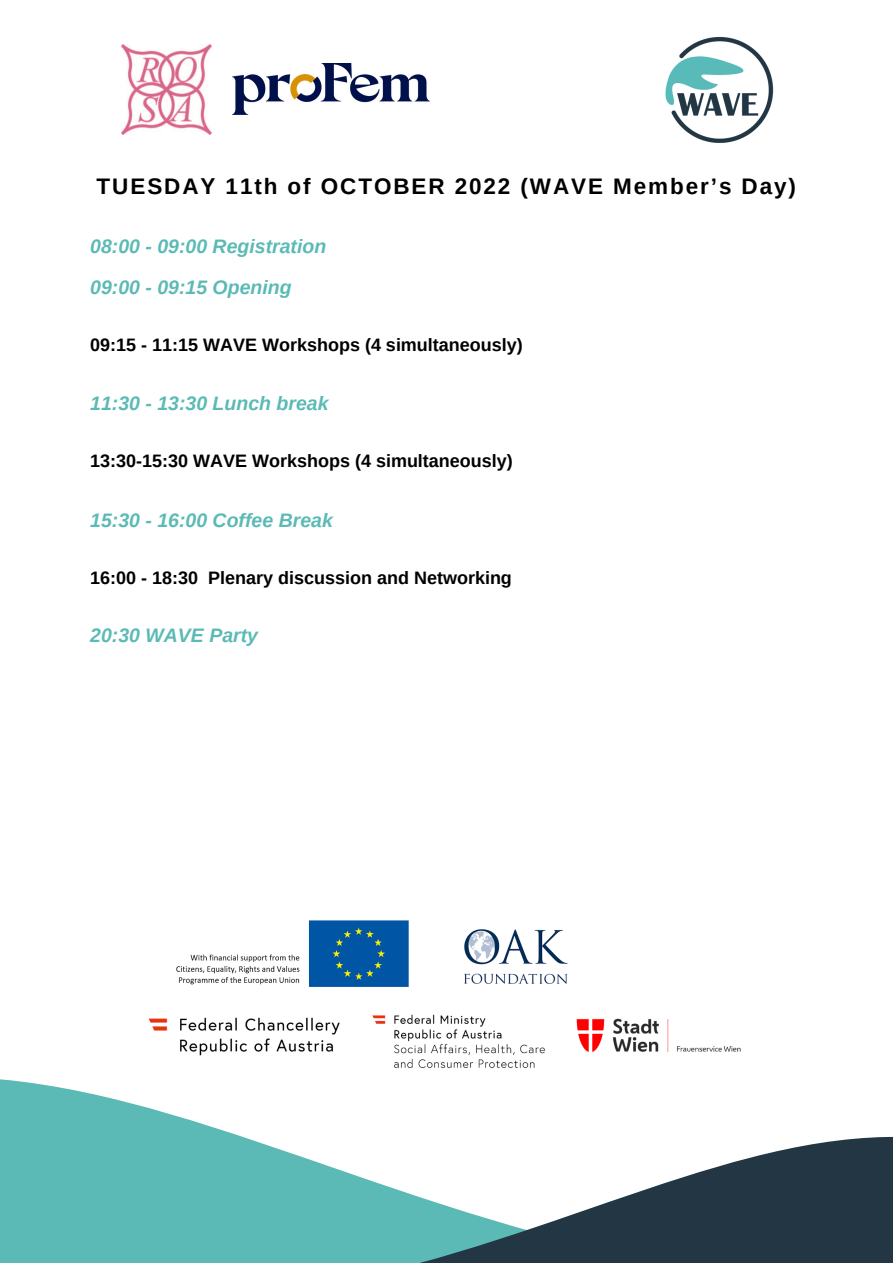
<style>
.page{position:relative;width:893px;height:1264px;background:#fff}
.page>*{position:absolute;margin:0;border:0;box-sizing:border-box;transform-origin:0 0}
.t1{font:700 22.5px "Arimo";letter-spacing:.085em;color:#000}
.t2{font:italic 700 19.5px/40.5px "Arimo";color:#5bbab5}
.t3{font:700 18px "Arimo";color:#000}
</style>
<div class="page">
<img style="left:148px;top:920px;width:593px;height:149px">
<svg style="left:0;top:1079px;width:240px;height:57px;fill:#5bbab5"></svg>
<svg style="left:0;top:1136px;width:892px;height:126px;fill:#5bbab5"></svg>
<img style="left:121px;top:45px;width:90px;height:89px">
<img style="left:232px;top:64px;width:197px;height:50px">
<img style="left:665px;top:36px;width:109px;height:107px">
<p class="t1" style="left:97px;top:173px;width:700px">TUESDAY 11th of OCTOBER 2022 (WAVE Member’s Day)</p>
<p class="t2" style="left:90px;top:226px;width:237px">08:00 - 09:00 Registration<br>09:00 - 09:15 Opening</p>
<p class="t3" style="left:90px;top:335px;width:434px">09:15 - 11:15 WAVE Workshops (4 simultaneously)</p>
<p class="t2" style="left:90px;top:382px;width:240px">11:30 - 13:30 Lunch break</p>
<p class="t3" style="left:90px;top:450px;width:424px">13:30-15:30 WAVE Workshops (4 simultaneously)</p>
<p class="t2" style="left:90px;top:499px;width:244px">15:30 - 16:00 Coffee Break</p>
<p class="t3" style="left:90px;top:567px;width:423px">16:00 - 18:30 Plenary discussion and Networking</p>
<p class="t2" style="left:90px;top:615px;width:169px">20:30 WAVE Party</p>
</div>
